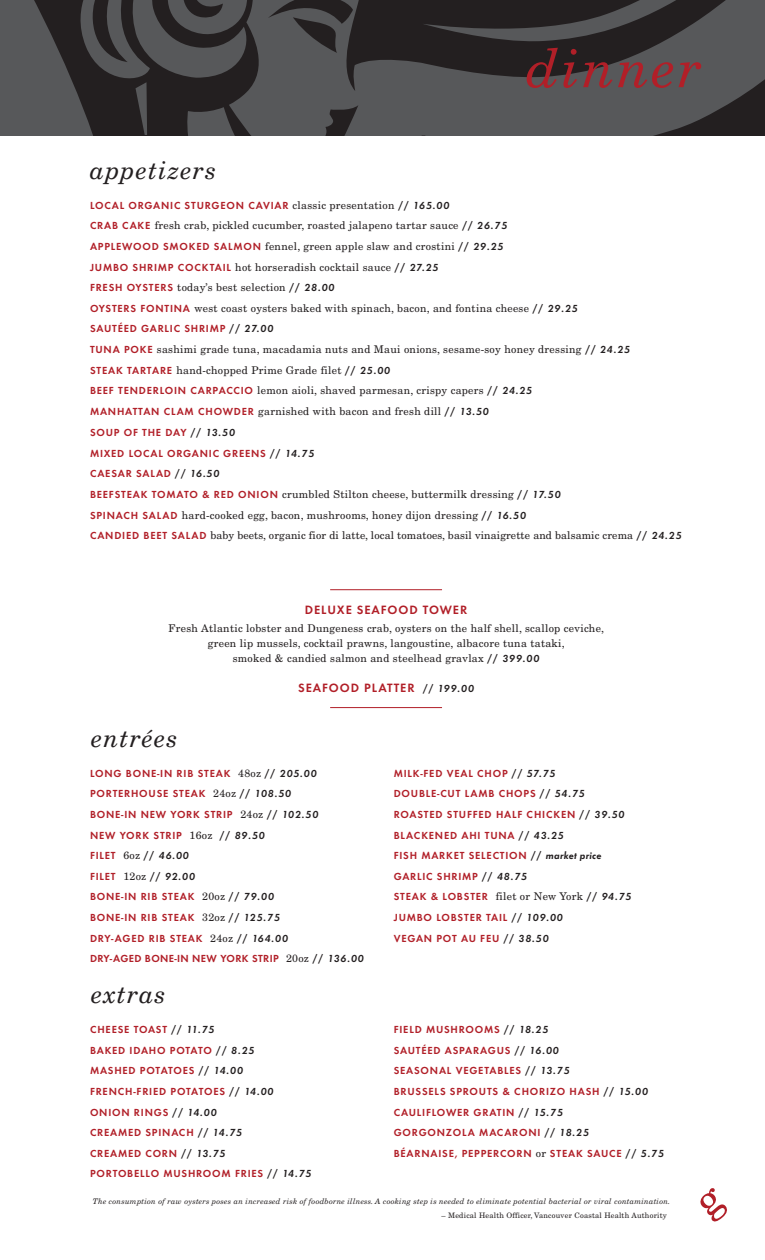
<style>
.page{position:relative;width:765px;height:1260px;background:#fff}
.page>*{position:absolute;margin:0;border:0;box-sizing:border-box;transform-origin:0 0}
.gotham-menu-subhead1{font:italic 25px "New Century Schlbk LT Std";letter-spacing:.045em;color:#231f20}
.gotham-menu-subhead1-2{font:600 12.5px "Futura T";letter-spacing:.075em;color:#b11f28}
.t1{font:10.62px/15px "New Century Schlbk LT Std";letter-spacing:.025em;color:#231f20;text-align:center}
.t2{font:600 10.62px "Futura T";letter-spacing:.075em;color:#b11f28}
.t3{font:600 10.62px "Futura T";letter-spacing:.035em;color:#b11f28}
.gotham-menu-subhead1-3{font:italic 7.75px "New Century Schlbk LT Std";letter-spacing:.025em;color:#231f20}
.gotham-menu-subhead1-4{font:7.5px "New Century Schlbk LT Std";letter-spacing:.025em;color:#231f20}
.s1{font-family:"New Century Schlbk LT Std";font-weight:400;color:#231f20}
.s2{color:#231f20}
.s3{font-style:italic;color:#231f20}
.s4{font-family:"Futura T";font-weight:600;color:#b11f28}
.s5{font-family:"Futura T";font-weight:600}
.s6{font-family:"Futura T";font-weight:600;font-style:italic}
.s7{font-size:10.62px;color:#231f20}
.s8{font-style:italic;font-size:10.62px;color:#231f20}
</style>
<div class="page">
<svg style="left:0;top:0;width:765px;height:135px;background:#464647"></svg>
<svg style="left:422px;top:0;width:279px;height:88px;background:#3d3334"></svg>
<hr style="left:330px;top:589px;width:112px;height:1px;background:#b11f28">
<hr style="left:330px;top:707px;width:112px;height:1px;background:#b11f28">
<svg style="left:700px;top:1188px;width:27px;height:34px"></svg>
<p class="gotham-menu-subhead1" style="left:90px;top:155px;width:128px">appetizers</p>
<p class="t2" style="left:90px;top:199px;width:361px">LOCAL ORGANIC STURGEON CAVIAR <span class="s1">classic presentation</span> <span class="s2">//</span> <span class="s3">165.00</span></p>
<p class="t1" style="left:90px;top:218px;width:419px"><span class="s4">CRAB CAKE</span> fresh crab, pickled cucumber, roasted jalapeno tartar sauce <span class="s5">//</span> <span class="s6">26.75</span></p>
<p class="t1" style="left:90px;top:239px;width:415px"><span class="s4">APPLEWOOD SMOKED SALMON</span> fennel, green apple slaw and crostini <span class="s5">//</span> <span class="s6">29.25</span></p>
<p class="t1" style="left:90px;top:259px;width:350px"><span class="s4">JUMBO SHRIMP COCKTAIL</span> hot horseradish cocktail sauce <span class="s5">//</span> <span class="s6">27.25</span></p>
<p class="t1" style="left:90px;top:280px;width:246px"><span class="s4">FRESH OYSTERS</span> today’s best selection <span class="s5">//</span> <span class="s6">28.00</span></p>
<p class="t1" style="left:90px;top:301px;width:489px"><span class="s4">OYSTERS FONTINA</span> west coast oysters baked with spinach, bacon, and fontina cheese <span class="s5">//</span> <span class="s6">29.25</span></p>
<p class="t2" style="left:90px;top:323px;width:185px">SAUTÉED GARLIC SHRIMP <span class="s2">//</span> <span class="s3">27.00</span></p>
<p class="t1" style="left:90px;top:342px;width:542px"><span class="s4">TUNA POKE</span> sashimi grade tuna, macadamia nuts and Maui onions, sesame-soy honey dressing <span class="s5">//</span> <span class="s6">24.25</span></p>
<p class="t1" style="left:90px;top:362px;width:302px"><span class="s4">STEAK TARTARE</span> hand-chopped Prime Grade filet <span class="s5">//</span> <span class="s6">25.00</span></p>
<p class="t1" style="left:90px;top:383px;width:444px"><span class="s4">BEEF TENDERLOIN CARPACCIO</span> lemon aioli, shaved parmesan, crispy capers <span class="s5">//</span> <span class="s6">24.25</span></p>
<p class="t1" style="left:90px;top:404px;width:401px"><span class="s4">MANHATTAN CLAM CHOWDER</span> garnished with bacon and fresh dill <span class="s5">//</span> <span class="s6">13.50</span></p>
<p class="t2" style="left:90px;top:426px;width:147px">SOUP OF THE DAY <span class="s2">//</span> <span class="s3">13.50</span></p>
<p class="t2" style="left:90px;top:447px;width:226px">MIXED LOCAL ORGANIC GREENS <span class="s2">//</span> <span class="s3">14.75</span></p>
<p class="t2" style="left:90px;top:468px;width:131px">CAESAR SALAD <span class="s2">//</span> <span class="s3">16.50</span></p>
<p class="t1" style="left:90px;top:487px;width:472px"><span class="s4">BEEFSTEAK TOMATO &amp; RED ONION</span> crumbled Stilton cheese, buttermilk dressing <span class="s5">//</span> <span class="s6">17.50</span></p>
<p class="t1" style="left:90px;top:507px;width:438px"><span class="s4">SPINACH SALAD</span> hard-cooked egg, bacon, mushrooms, honey dijon dressing <span class="s5">//</span> <span class="s6">16.50</span></p>
<p class="t1" style="left:90px;top:528px;width:593px"><span class="s4">CANDIED BEET SALAD</span> baby beets, organic fior di latte, local tomatoes, basil vinaigrette and balsamic crema <span class="s5">//</span> <span class="s6">24.25</span></p>
<p class="gotham-menu-subhead1-2" style="left:305px;top:603px;width:164px">DELUXE SEAFOOD TOWER</p>
<p class="t1" style="left:169px;top:620px;width:437px">Fresh Atlantic lobster and Dungeness crab, oysters on the half shell, scallop ceviche, green lip mussels, cocktail prawns, langoustine, albacore tuna tataki,<br>smoked &amp; candied salmon and steelhead gravlax <span class="s5">//</span> <span class="s6">399.00</span></p>
<p class="gotham-menu-subhead1-2" style="left:298px;top:680px;width:178px">SEAFOOD PLATTER <span class="s7">//</span> <span class="s8">199.00</span></p>
<p class="gotham-menu-subhead1" style="left:92px;top:723px;width:88px">entrées</p>
<p class="t2" style="left:90px;top:767px;width:228px">LONG BONE-IN RIB STEAK <span class="s1">48oz</span> <span class="s2">//</span> <span class="s3">205.00</span></p>
<p class="t2" style="left:90px;top:787px;width:203px">PORTERHOUSE STEAK <span class="s1">24oz</span> <span class="s2">//</span> <span class="s3">108.50</span></p>
<p class="t2" style="left:90px;top:808px;width:230px">BONE-IN NEW YORK STRIP <span class="s1">24oz</span> <span class="s2">//</span> <span class="s3">102.50</span></p>
<p class="t2" style="left:90px;top:829px;width:176px">NEW YORK STRIP <span class="s1">16oz</span> <span class="s2">//</span> <span class="s3">89.50</span></p>
<p class="t2" style="left:90px;top:849px;width:100px">FILET <span class="s1">6oz</span> <span class="s2">//</span> <span class="s3">46.00</span></p>
<p class="t2" style="left:90px;top:870px;width:107px">FILET <span class="s1">12oz</span> <span class="s2">//</span> <span class="s3">92.00</span></p>
<p class="t2" style="left:90px;top:891px;width:186px">BONE-IN RIB STEAK <span class="s1">20oz</span> <span class="s2">//</span> <span class="s3">79.00</span></p>
<p class="t2" style="left:90px;top:911px;width:192px">BONE-IN RIB STEAK <span class="s1">32oz</span> <span class="s2">//</span> <span class="s3">125.75</span></p>
<p class="t2" style="left:90px;top:932px;width:200px">DRY-AGED RIB STEAK <span class="s1">24oz</span> <span class="s2">//</span> <span class="s3">164.00</span></p>
<p class="t3" style="left:90px;top:952px;width:275px">DRY-AGED BONE-IN NEW YORK STRIP <span class="s1">20oz</span> <span class="s2">//</span> <span class="s3">136.00</span></p>
<p class="t2" style="left:394px;top:767px;width:163px">MILK-FED VEAL CHOP <span class="s2">//</span> <span class="s3">57.75</span></p>
<p class="t2" style="left:394px;top:787px;width:193px">DOUBLE-CUT LAMB CHOPS <span class="s2">//</span> <span class="s3">54.75</span></p>
<p class="t2" style="left:394px;top:808px;width:232px">ROASTED STUFFED HALF CHICKEN <span class="s2">//</span> <span class="s3">39.50</span></p>
<p class="t2" style="left:394px;top:829px;width:172px">BLACKENED AHI TUNA <span class="s2">//</span> <span class="s3">43.25</span></p>
<p class="t2" style="left:394px;top:849px;width:209px">FISH MARKET SELECTION <span class="s2">//</span> <span class="s3">market price</span></p>
<p class="t2" style="left:394px;top:870px;width:135px">GARLIC SHRIMP <span class="s2">//</span> <span class="s3">48.75</span></p>
<p class="t1" style="left:394px;top:889px;width:239px"><span class="s4">STEAK &amp; LOBSTER</span> filet or New York <span class="s5">//</span> <span class="s6">94.75</span></p>
<p class="t2" style="left:394px;top:911px;width:171px">JUMBO LOBSTER TAIL <span class="s2">//</span> <span class="s3">109.00</span></p>
<p class="t2" style="left:394px;top:932px;width:157px">VEGAN POT AU FEU <span class="s2">//</span> <span class="s3">38.50</span></p>
<p class="gotham-menu-subhead1" style="left:92px;top:979px;width:76px">extras</p>
<p class="t2" style="left:90px;top:1023px;width:126px">CHEESE TOAST <span class="s2">//</span> <span class="s3">11.75</span></p>
<p class="t2" style="left:90px;top:1044px;width:166px">BAKED IDAHO POTATO <span class="s2">//</span> <span class="s3">8.25</span></p>
<p class="t2" style="left:90px;top:1065px;width:155px">MASHED POTATOES <span class="s2">//</span> <span class="s3">14.00</span></p>
<p class="t2" style="left:90px;top:1085px;width:185px">FRENCH-FRIED POTATOES <span class="s2">//</span> <span class="s3">14.00</span></p>
<p class="t2" style="left:90px;top:1106px;width:128px">ONION RINGS <span class="s2">//</span> <span class="s3">14.00</span></p>
<p class="t2" style="left:90px;top:1126px;width:154px">CREAMED SPINACH <span class="s2">//</span> <span class="s3">14.75</span></p>
<p class="t2" style="left:90px;top:1147px;width:137px">CREAMED CORN <span class="s2">//</span> <span class="s3">13.75</span></p>
<p class="t2" style="left:90px;top:1168px;width:223px">PORTOBELLO MUSHROOM FRIES <span class="s2">//</span> <span class="s3">14.75</span></p>
<p class="t2" style="left:394px;top:1023px;width:156px">FIELD MUSHROOMS <span class="s2">//</span> <span class="s3">18.25</span></p>
<p class="t2" style="left:394px;top:1044px;width:167px">SAUTÉED ASPARAGUS <span class="s2">//</span> <span class="s3">16.00</span></p>
<p class="t2" style="left:394px;top:1065px;width:178px">SEASONAL VEGETABLES <span class="s2">//</span> <span class="s3">13.75</span></p>
<p class="t2" style="left:394px;top:1085px;width:256px">BRUSSELS SPROUTS &amp; CHORIZO HASH <span class="s2">//</span> <span class="s3">15.00</span></p>
<p class="t2" style="left:394px;top:1106px;width:171px">CAULIFLOWER GRATIN <span class="s2">//</span> <span class="s3">15.75</span></p>
<p class="t2" style="left:394px;top:1126px;width:197px">GORGONZOLA MACARONI <span class="s2">//</span> <span class="s3">18.25</span></p>
<p class="t2" style="left:394px;top:1147px;width:272px">BÉARNAISE, PEPPERCORN <span class="s1">or</span> STEAK SAUCE <span class="s2">//</span> <span class="s3">5.75</span></p>
<p class="gotham-menu-subhead1-3" style="left:93px;top:1196px;width:579px">The consumption of raw oysters poses an increased risk of foodborne illness. A cooking step is needed to eliminate potential bacterial or viral contamination.</p>
<p class="gotham-menu-subhead1-4" style="left:441px;top:1210px;width:227px">– Medical Health Officer, Vancouver Coastal Health Authority</p>
</div>
